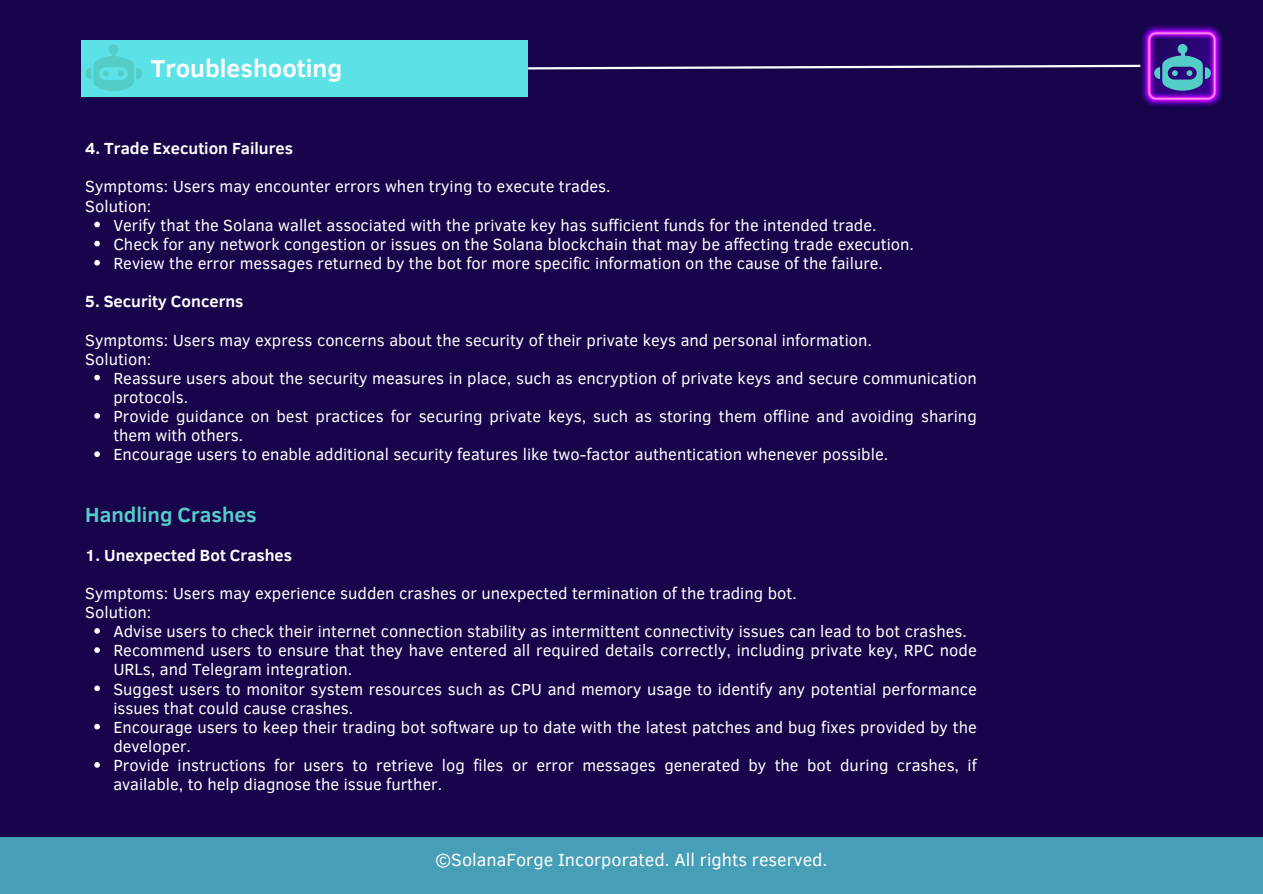
<style>
.page{position:relative;width:1263px;height:894px;background:#fff}
.page>*{position:absolute;margin:0;border:0;box-sizing:border-box;transform-origin:0 0}
.t1{font:700 25.05px "Clear Sans";color:#fff}
.t2{font:700 21px "Clear Sans";color:#54cdc7}
.t3{font:18px "Clear Sans";color:#fff}
.t4{font:16.5px/19.2px "Clear Sans";color:#fff}
.t5{font:700 16.5px "Clear Sans";color:#fff}
</style>
<div class="page">
<div style="left:0;top:0;width:1263px;height:893px;background:#17044b"></div>
<div style="left:0;top:837px;width:1263px;height:56px;background:#479eb7"></div>
<div style="left:81px;top:40px;width:447px;height:57px;background:#5ce1e6"></div>
<svg style="left:528px;top:64px;width:612px;height:6px"></svg>
<img style="left:1140px;top:25px;width:83px;height:82px">
<div style="left:1177px;top:44px;width:10px;height:10px;background:#54cdc7;border-radius:50%"></div>
<svg style="left:1154px;top:53px;width:56px;height:38px;background:#4169a1"></svg>
<div style="left:109px;top:44px;width:10px;height:10px;background:#54cdc7;border-radius:50%"></div>
<svg style="left:85px;top:53px;width:57px;height:38px"></svg>
<svg style="left:94px;top:221px;width:6px;height:6px"></svg>
<svg style="left:94px;top:241px;width:6px;height:5px"></svg>
<svg style="left:94px;top:260px;width:6px;height:5px"></svg>
<svg style="left:94px;top:374px;width:6px;height:6px"></svg>
<svg style="left:94px;top:413px;width:6px;height:5px"></svg>
<svg style="left:94px;top:451px;width:6px;height:6px"></svg>
<svg style="left:94px;top:628px;width:6px;height:5px"></svg>
<svg style="left:94px;top:647px;width:6px;height:5px"></svg>
<svg style="left:94px;top:685px;width:6px;height:6px"></svg>
<svg style="left:94px;top:723px;width:6px;height:6px"></svg>
<svg style="left:94px;top:762px;width:6px;height:5px"></svg>
<h1 class="t1" style="left:151px;top:50px;width:193px">Troubleshooting</h1>
<p class="t5" style="left:85px;top:136px;width:209px">4. Trade Execution Failures</p>
<p class="t4" style="left:85px;top:176px;width:527px">Symptoms: Users may encounter errors when trying to execute trades.<br>Solution:</p>
<p class="t4" style="left:113px;top:214px;width:802px">Verify that the Solana wallet associated with the private key has sufficient funds for the intended trade.<br>Check for any network congestion or issues on the Solana blockchain that may be affecting trade execution.<br>Review the error messages returned by the bot for more specific information on the cause of the failure.</p>
<p class="t5" style="left:85px;top:289px;width:160px">5. Security Concerns</p>
<p class="t4" style="left:85px;top:329px;width:788px">Symptoms: Users may express concerns about the security of their private keys and personal information.<br>Solution:</p>
<p class="t4" style="left:113px;top:367px;width:865px">Reassure users about the security measures in place, such as encryption of private keys and secure communication protocols.<br>Provide guidance on best practices for securing private keys, such as storing them offline and avoiding sharing them with others.<br>Encourage users to enable additional security features like two-factor authentication whenever possible.</p>
<p class="t2" style="left:85px;top:499px;width:173px">Handling Crashes</p>
<p class="t5" style="left:85px;top:542px;width:208px">1. Unexpected Bot Crashes</p>
<p class="t4" style="left:85px;top:582px;width:713px">Symptoms: Users may experience sudden crashes or unexpected termination of the trading bot.<br>Solution:</p>
<p class="t4" style="left:113px;top:620px;width:865px">Advise users to check their internet connection stability as intermittent connectivity issues can lead to bot crashes.<br>Recommend users to ensure that they have entered all required details correctly, including private key, RPC node URLs, and Telegram integration.<br>Suggest users to monitor system resources such as CPU and memory usage to identify any potential performance issues that could cause crashes.<br>Encourage users to keep their trading bot software up to date with the latest patches and bug fixes provided by the developer.<br>Provide instructions for users to retrieve log files or error messages generated by the bot during crashes, if available, to help diagnose the issue further.</p>
<p class="t3" style="left:435px;top:846px;width:394px">©SolanaForge Incorporated. All rights reserved.</p>
</div>
